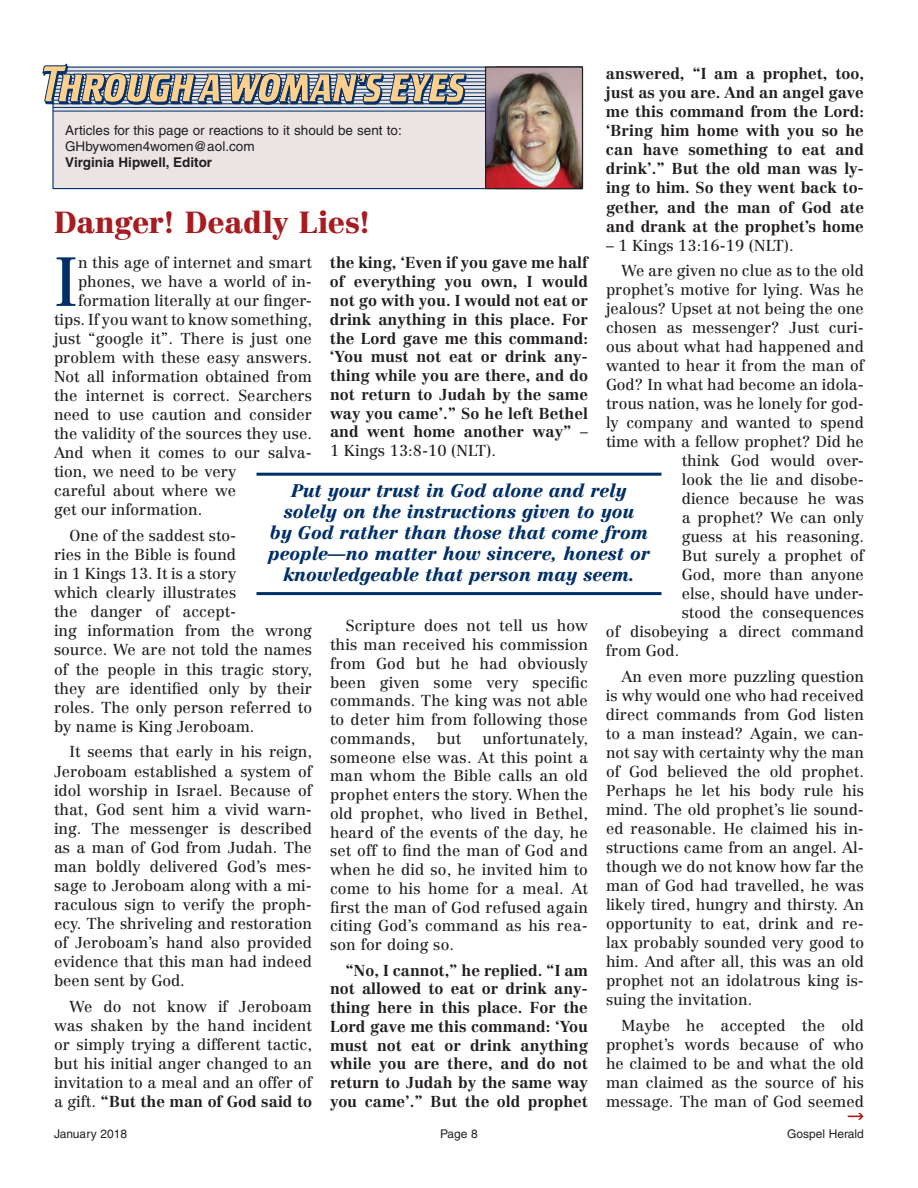
<style>
.page{position:relative;width:918px;height:1188px;background:#fff}
.page>*{position:absolute;margin:0;border:0;box-sizing:border-box;transform-origin:0 0}
.t1{font:68.25px "Centennial";color:#002f67}
.t2{font:900 30px "Centennial";letter-spacing:-.01em;color:#a61c20}
.t3{font:italic 900 18px/21px "Centennial";color:#002f67;text-align:center}
.t4{font:15.6px/19px "Centennial";color:#231f20;text-align:justify}
.t5{font:700 15.6px/18.8px "Centennial";color:#231f20;text-align:justify}
.t6{font:13.5px/16.2px "Helvetica";color:#231f20}
.t7{font:700 13.5px "Helvetica";color:#231f20}
.t8{font:12px "Helvetica";color:#231f20}
.s1{font-weight:400}
.s2{font-weight:700}
</style>
<div class="page">
<div style="left:53px;top:67px;width:529px;height:122px;background:#eae4e4"></div>
<hr style="left:53px;top:71px;width:433px;height:1px;background:#002f67">
<hr style="left:53px;top:74px;width:433px;height:1px;background:#002f67">
<hr style="left:53px;top:78px;width:433px;height:1px;background:#002f67">
<hr style="left:53px;top:82px;width:433px;height:1px;background:#002f67">
<hr style="left:53px;top:85px;width:433px;height:1px;background:#002f67">
<hr style="left:53px;top:89px;width:433px;height:1px;background:#002f67">
<hr style="left:53px;top:93px;width:433px;height:1px;background:#002f67">
<hr style="left:53px;top:96px;width:433px;height:1px;background:#002f67">
<hr style="left:53px;top:100px;width:433px;height:1px;background:#002f67">
<hr style="left:53px;top:103px;width:433px;height:1px;background:#002f67">
<hr style="left:53px;top:107px;width:433px;height:1px;background:#002f67">
<hr style="left:53px;top:111px;width:433px;height:1px;background:#002f67">
<img style="left:487px;top:68px;width:94px;height:119px">
<div style="left:485px;top:66px;width:98px;height:123px;border:1px solid #231f20"></div>
<svg style="left:42px;top:64px;width:181px;height:99px"></svg>
<svg style="left:229px;top:66px;width:238px;height:46px"></svg>
<hr style="left:256px;top:473px;width:406px;height:3px;background:#002f67">
<hr style="left:256px;top:592px;width:406px;height:3px;background:#002f67">
<svg style="left:848px;top:1113px;width:16px;height:7px"></svg>
<p class="t5" style="left:606px;top:64px;width:260px">answered, “I am a prophet, too, just as you are. And an angel gave me this command from the Lord: ‘Bring him home with you so he can have something to eat and drink’.” But the old man was ly&shy;ing to him. So they went back to&shy;gether, and the man of God ate and drank at the prophet’s home</p>
<p class="t4" style="left:622px;top:232px;width:244px;line-height:25.8px;text-indent:-16px">– 1 Kings 13:16-19 (NLT).<br>We are given no clue as to the old</p>
<p class="t4" style="left:606px;top:280px;width:260px">prophet’s motive for lying. Was he</p>
<p class="t4" style="left:606px;top:299px;width:259px">jealous? Upset at not being the one</p>
<p class="t4" style="left:606px;top:318px;width:259px">chosen as messenger? Just curi-</p>
<p class="t4" style="left:606px;top:337px;width:259px">ous about what had happened and</p>
<p class="t4" style="left:606px;top:356px;width:260px">wanted to hear it from the man of</p>
<p class="t4" style="left:606px;top:375px;width:259px">God? In what had become an idola-</p>
<p class="t4" style="left:606px;top:394px;width:259px">trous nation, was he lonely for god-</p>
<p class="t4" style="left:606px;top:413px;width:260px">ly company and wanted to spend</p>
<p class="t4" style="left:606px;top:432px;width:259px">time with a fellow prophet? Did he</p>
<p class="t4" style="left:682px;top:451px;width:184px">think God would over-</p>
<p class="t4" style="left:682px;top:470px;width:184px">look the lie and disobe-</p>
<p class="t4" style="left:682px;top:489px;width:184px">dience because he was</p>
<p class="t4" style="left:682px;top:508px;width:184px">a prophet? We can only</p>
<p class="t4" style="left:682px;top:527px;width:184px">guess at his reasoning.</p>
<p class="t4" style="left:682px;top:546px;width:184px">But surely a prophet of</p>
<p class="t4" style="left:682px;top:565px;width:184px">God, more than anyone</p>
<p class="t4" style="left:682px;top:584px;width:184px">else, should have under-</p>
<p class="t4" style="left:682px;top:603px;width:184px">stood the consequences</p>
<p class="t4" style="left:606px;top:622px;width:260px">of disobeying a direct command</p>
<p class="t4" style="left:606px;top:641px;width:75px">from God.</p>
<p class="t4" style="left:606px;top:667px;width:260px;text-indent:16px">An even more puzzling question is why would one who had received direct commands from God listen to a man instead? Again, we can&shy;not say with certainty why the man of God believed the old prophet.<br>Perhaps he let his body rule his mind. The old prophet’s lie sound&shy;ed reasonable. He claimed his in&shy;structions came from an angel. Al&shy;though we do not know how far the man of God had travelled, he was likely tired, hungry and thirsty. An opportunity to eat, drink and re&shy;lax probably sounded very good to him. And after all, this was an old prophet not an idolatrous king is&shy;suing the invitation.</p>
<p class="t4" style="left:606px;top:1016px;width:260px;text-indent:16px">Maybe he accepted the old prophet’s words because of who he claimed to be and what the old man claimed as the source of his message. The man of God seemed</p>
<p class="t6" style="left:65px;top:122px;width:338px">Articles for this page or reactions to it should be sent to:<br>GHbywomen4women@aol.com</p>
<p class="t7" style="left:65px;top:154px;width:149px">Virginia Hipwell, Editor</p>
<h2 class="t2" style="left:54px;top:204px;width:318px">Danger! Deadly Lies!</h2>
<h1 class="t1" style="left:54px;top:241px;width:26px">I</h1>
<p class="t4" style="left:78px;top:253px;width:236px">n this age of internet and smart</p>
<p class="t5" style="left:330px;top:253px;width:260px">the king, ‘Even if you gave me half of everything you own, I would not go with you. I would not eat or drink anything in this place. For the Lord gave me this command: ‘You must not eat or drink any&shy;thing while you are there, and do not return to Judah by the same way you came’.” So he left Bethel and went home another way” <span class="s1">– 1 Kings 13:8-10 (NLT).</span></p>
<p class="t4" style="left:78px;top:272px;width:235px">phones, we have a world of in-</p>
<p class="t4" style="left:78px;top:291px;width:235px">formation literally at our finger-</p>
<p class="t4" style="left:54px;top:310px;width:260px">tips. If you want to know something,</p>
<p class="t4" style="left:54px;top:329px;width:260px">just “google it”. There is just one</p>
<p class="t4" style="left:54px;top:348px;width:259px">problem with these easy answers.</p>
<p class="t4" style="left:54px;top:367px;width:259px">Not all information obtained from</p>
<p class="t4" style="left:54px;top:386px;width:260px">the internet is correct. Searchers</p>
<p class="t4" style="left:54px;top:405px;width:260px">need to use caution and consider</p>
<p class="t4" style="left:54px;top:424px;width:260px">the validity of the sources they use.</p>
<p class="t4" style="left:54px;top:443px;width:260px">And when it comes to our salva-</p>
<p class="t4" style="left:54px;top:462px;width:184px">tion, we need to be very</p>
<p class="t4" style="left:54px;top:481px;width:184px">careful about where we</p>
<p class="t4" style="left:54px;top:500px;width:150px">get our information.</p>
<p class="t4" style="left:54px;top:526px;width:260px;text-align:left;text-indent:16px">One of the saddest sto-<br>ries in the Bible is found<br>in 1 Kings 13. It is a story<br>which clearly illustrates<br>the danger of accept-<br>ing information from the wrong source. We are not told the names of the people in this tragic story, they are identified only by their roles. The only person referred to by name is King Jeroboam.</p>
<p class="t4" style="left:54px;top:742px;width:260px;text-indent:16px">It seems that early in his reign, Jeroboam established a system of idol worship in Israel. Because of that, God sent him a vivid warn&shy;ing. The messenger is described as a man of God from Judah. The man boldly delivered God’s mes&shy;sage to Jeroboam along with a mi&shy;raculous sign to verify the proph&shy;ecy. The shriveling and restoration of Jeroboam’s hand also provided evidence that this man had indeed been sent by God.</p>
<p class="t4" style="left:54px;top:997px;width:260px;text-indent:16px">We do not know if Jeroboam was shaken by the hand incident or simply trying a different tactic, but his initial anger changed to an invitation to a meal and an offer of a gift. <span class="s2">“But the man of God said to</span></p>
<p class="t3" style="left:268px;top:480px;width:383px">Put your trust in God alone and rely solely on the instructions given to you<br>by God rather than those that come from people—no matter how sincere, honest or knowledgeable that person may seem.</p>
<p class="t4" style="left:330px;top:616px;width:260px;text-indent:16px">Scripture does not tell us how this man received his commission from God but he had obviously been given some very specific commands. The king was not able to deter him from following those commands,</p>
<p class="t4" style="left:330px;top:729px;width:260px;text-indent:153px">unfortunately, someone else was. At this point a man whom the Bible calls an old prophet enters the story. When the old prophet, who lived in Bethel, heard of the events of the day, he set off to find the man of God and when he did so, he invited him to come to his home for a meal. At first the man of God refused again citing God’s command as his rea&shy;son for doing so.</p>
<p class="t5" style="left:330px;top:961px;width:260px;text-indent:16px">“No, I cannot,” he replied. “I am not allowed to eat or drink any&shy;thing here in this place. For the Lord gave me this command: ‘You must not eat or drink anything while you are there, and do not return to Judah by the same way you came’.” But the old prophet</p>
<p class="t4" style="left:437px;top:729px;width:26px">but</p>
<p class="t8" style="left:54px;top:1127px;width:75px">January 2018</p>
<p class="t8" style="left:440px;top:1127px;width:39px">Page 8</p>
<p class="t8" style="left:787px;top:1127px;width:78px">Gospel Herald</p>
</div>
